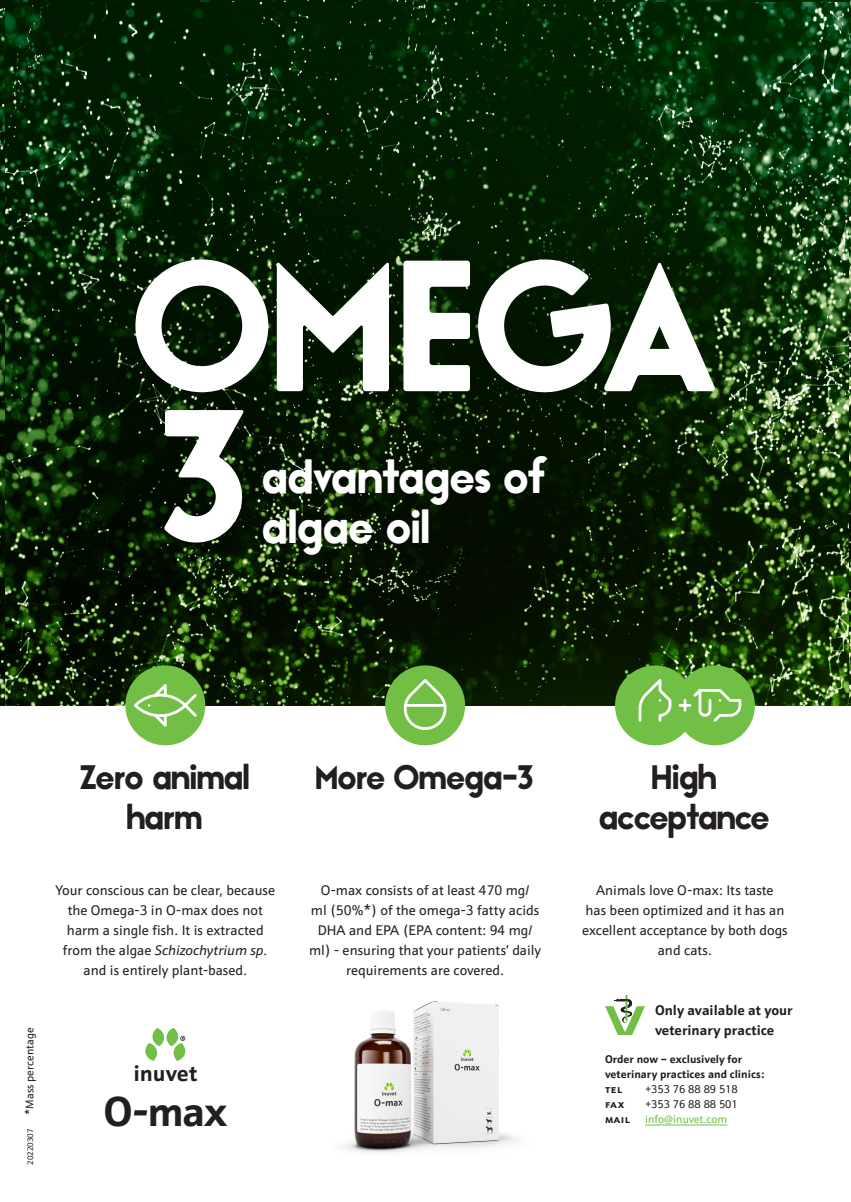
<style>
.page{position:relative;width:851px;height:1202px;background:#fff}
.page>*{position:absolute;margin:0;border:0;box-sizing:border-box;transform-origin:0 0}
.t1{font:175.4px "Anaheim Gothic";color:#fff}
.t2{font:42.2px "Anaheim Gothic";letter-spacing:.01em;color:#fff}
.t3{font:700 42.2px "Schnebel Sans ME";color:#231f20}
.t4{font:31.8px/40px "Anaheim Gothic";color:#231f20;text-align:center}
.t5{font:700 22.6px "Schnebel Sans ME";color:#231f20}
.t6{font:14px/20px "Schnebel Sans ME";color:#231f20;text-align:center}
.t7{font:700 14px/20px "Schnebel Sans ME";color:#231f20}
.t8{font:700 11.2px/15px "Schnebel Sans ME";color:#231f20}
.t9{font:11.2px "Schnebel Sans ME";color:#231f20}
.t10{font:11.2px "Schnebel Sans ME";letter-spacing:-.005em;color:#71bf44}
.s1{font-size:8.2px}
.s2{font-style:italic}
</style>
<div class="page">
<img style="left:343px;top:1001px;width:174px;height:152px">
<img style="left:6px;top:2px;width:842px;height:703px">
<div style="left:125px;top:665px;width:80px;height:80px;background:#71bf44;border-radius:50%"></div>
<svg style="left:131px;top:679px;width:68px;height:53px"></svg>
<div style="left:385px;top:665px;width:80px;height:80px;background:#71bf44;border-radius:50%"></div>
<svg style="left:403px;top:679px;width:44px;height:51px"></svg>
<div style="left:675px;top:665px;width:79px;height:80px;background:#71bf44;border-radius:50%"></div>
<div style="left:615px;top:665px;width:79px;height:80px;background:#71bf44;border-radius:50%"></div>
<svg style="left:638px;top:674px;width:104px;height:48px"></svg>
<svg style="left:605px;top:995px;width:40px;height:40px"></svg>
<svg style="left:145px;top:1028px;width:41px;height:33px"></svg>
<hr style="left:645px;top:1125px;width:82px;height:1px;background:#71bf44">
<svg style="left:135px;top:259px;width:580px;height:134px"></svg>
<h1 class="t1" style="left:164px;top:360px;width:87px">3</h1>
<h2 class="t2" style="left:263px;top:449px;width:284px">advantages of</h2>
<h2 class="t2" style="left:263px;top:499px;width:169px">algae oil</h2>
<p class="t9" style="left:22px;top:1165px;width:139px;rotate:-90deg"><span class="s1">20220307</span> *Mass percentage</p>
<h3 class="t4" style="left:81px;top:757px;width:171px">Zero animal harm</h3>
<h3 class="t4" style="left:316px;top:757px;width:219px">More Omega-3</h3>
<h3 class="t4" style="left:599px;top:757px;width:172px">High acceptance</h3>
<p class="t6" style="left:55px;top:880px;width:221px">Your conscious can be clear, because the Omega-3 in O-max does not harm a single fish. It is extracted from the algae <span class="s2">Schizochytrium sp. </span>and is entirely plant-based.</p>
<p class="t6" style="left:309px;top:880px;width:233px">O-max consists of at least 470 mg/<br>ml (50%*) of the omega-3 fatty acids DHA and EPA (EPA content: 94 mg/ ml) - ensuring that your patients’ daily requirements are covered.</p>
<p class="t6" style="left:582px;top:880px;width:207px">Animals love O-max: Its taste<br>has been optimized and it has an excellent acceptance by both dogs and cats.</p>
<h3 class="t5" style="left:133px;top:1055px;width:65px">inuvet</h3>
<h2 class="t3" style="left:104px;top:1076px;width:125px">O-max</h2>
<p class="t7" style="left:655px;top:999px;width:139px">Only available at your veterinary practice</p>
<p class="t8" style="left:605px;top:1051px;width:161px">Order now – exclusively for veterinary practices and clinics: tel</p>
<p class="t9" style="left:645px;top:1081px;width:94px">+353 76 88 89 518</p>
<p class="t8" style="left:605px;top:1096px;width:21px">fax</p>
<p class="t9" style="left:645px;top:1096px;width:94px">+353 76 88 88 501</p>
<p class="t8" style="left:605px;top:1111px;width:26px">mail</p>
<p class="t10" style="left:645px;top:1111px;width:84px">info@inuvet.com</p>
</div>
